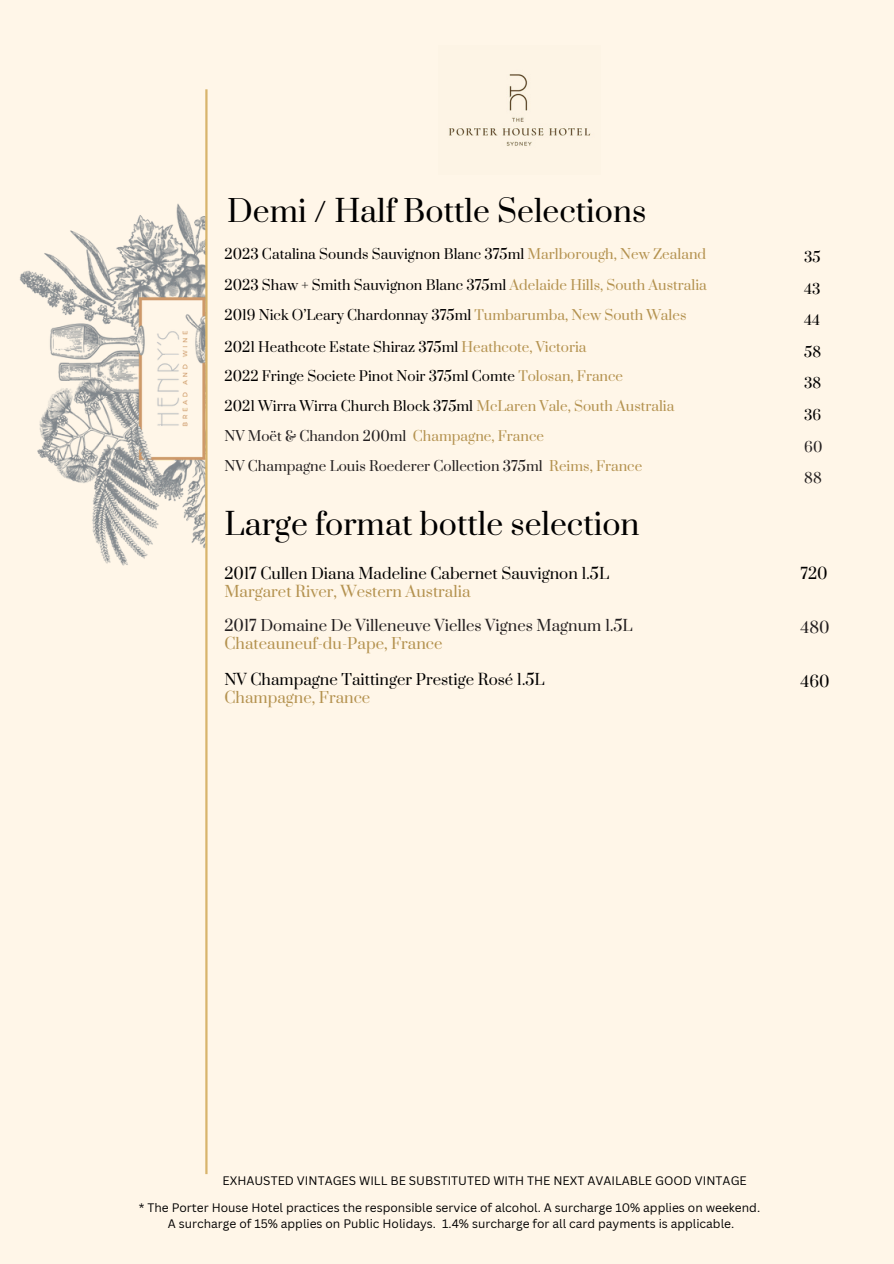
<style>
.page{position:relative;width:894px;height:1264px;background:#fff}
.page>*{position:absolute;margin:0;border:0;box-sizing:border-box;transform-origin:0 0}
.t1{font:30px "Prata";color:#000}
.t2{font:15px/18px "Prata";color:#000}
.t3{font:15px/18px "Prata";color:#231f20}
.t4{font:13.5px "Prata";color:#000}
.t5{font:13.5px "Prata";color:#231f20}
.t6{font:12px "Canva Sans";color:#000}
.s1{color:#b4924f}
</style>
<div class="page">
<div style="left:0;top:0;width:893px;height:1263px;background:#fff6e8"></div>
<img style="left:449px;top:74px;width:142px;height:72px">
<img style="left:20px;top:203px;width:185px;height:363px">
<hr style="left:205px;top:89px;width:2px;height:1085px;background:#d8b46c">
<h2 class="t1" style="left:227px;top:193px;width:420px">Demi / Half Bottle Selections</h2>
<h2 class="t4" style="left:224px;top:245px;width:483px">2023 Catalina Sounds Sauvignon Blanc 375ml <span class="s1">Marlborough, New Zealand</span></h2>
<h2 class="t4" style="left:224px;top:277px;width:484px">2023 Shaw + Smith Sauvignon Blanc 375ml <span class="s1">Adelaide Hills, South Australia</span></h2>
<h2 class="t4" style="left:224px;top:307px;width:463px">2019 Nick O’Leary Chardonnay 375ml <span class="s1">Tumbarumba, New South Wales</span></h2>
<h2 class="t4" style="left:224px;top:338px;width:363px">2021 Heathcote Estate Shiraz 375ml <span class="s1">Heathcote, Victoria</span></h2>
<h2 class="t4" style="left:224px;top:368px;width:400px">2022 Fringe Societe Pinot Noir 375ml Comte <span class="s1">Tolosan, France</span></h2>
<h2 class="t4" style="left:224px;top:398px;width:451px">2021 Wirra Wirra Church Block 375ml <span class="s1">McLaren Vale, South Australia</span></h2>
<h1 class="t5" style="left:224px;top:427px;width:321px">NV Moët &amp; Chandon 200ml <span class="s1">Champagne, France</span></h1>
<h2 class="t5" style="left:224px;top:457px;width:419px">NV Champagne Louis Roederer Collection 375ml <span class="s1">Reims, France</span></h2>
<h2 class="t1" style="left:224px;top:505px;width:416px">Large format bottle selection</h2>
<h2 class="t2" style="left:224px;top:565px;width:386px">2017 Cullen Diana Madeline Cabernet Sauvignon 1.5L<br><span class="s1">Margaret River, Western Australia</span></h2>
<h2 class="t3" style="left:224px;top:617px;width:409px">2017 Domaine De Villeneuve Vielles Vignes Magnum 1.5L<br><span class="s1">Chateauneuf-du-Pape, France</span></h2>
<h2 class="t2" style="left:224px;top:671px;width:321px">NV Champagne Taittinger Prestige Rosé 1.5L<br><span class="s1">Champagne, France</span></h2>
<h2 class="t4" style="left:804px;top:249px;width:18px">35</h2>
<h2 class="t4" style="left:804px;top:280px;width:18px">43</h2>
<h2 class="t4" style="left:804px;top:312px;width:17px">44</h2>
<h2 class="t4" style="left:804px;top:343px;width:18px">58</h2>
<h2 class="t4" style="left:804px;top:375px;width:19px">38</h2>
<h2 class="t4" style="left:804px;top:406px;width:19px">36</h2>
<h2 class="t5" style="left:804px;top:438px;width:20px">60</h2>
<h2 class="t5" style="left:804px;top:469px;width:19px">88</h2>
<h2 class="t2" style="left:800px;top:565px;width:29px">720</h2>
<h3 class="t3" style="left:800px;top:619px;width:30px">480</h3>
<p class="t2" style="left:800px;top:673px;width:30px">460</p>
<p class="t6" style="left:222px;top:1172px;width:525px">EXHAUSTED VINTAGES WILL BE SUBSTITUTED WITH THE NEXT AVAILABLE GOOD VINTAGE</p>
<h1 class="t6" style="left:139px;top:1198px;width:622px">* The Porter House Hotel practices the responsible service of alcohol. A surcharge 10% applies on weekend.</h1>
<h2 class="t6" style="left:168px;top:1214px;width:567px">A surcharge of 15% applies on Public Holidays. 1.4% surcharge for all card payments is applicable.</h2>
</div>
